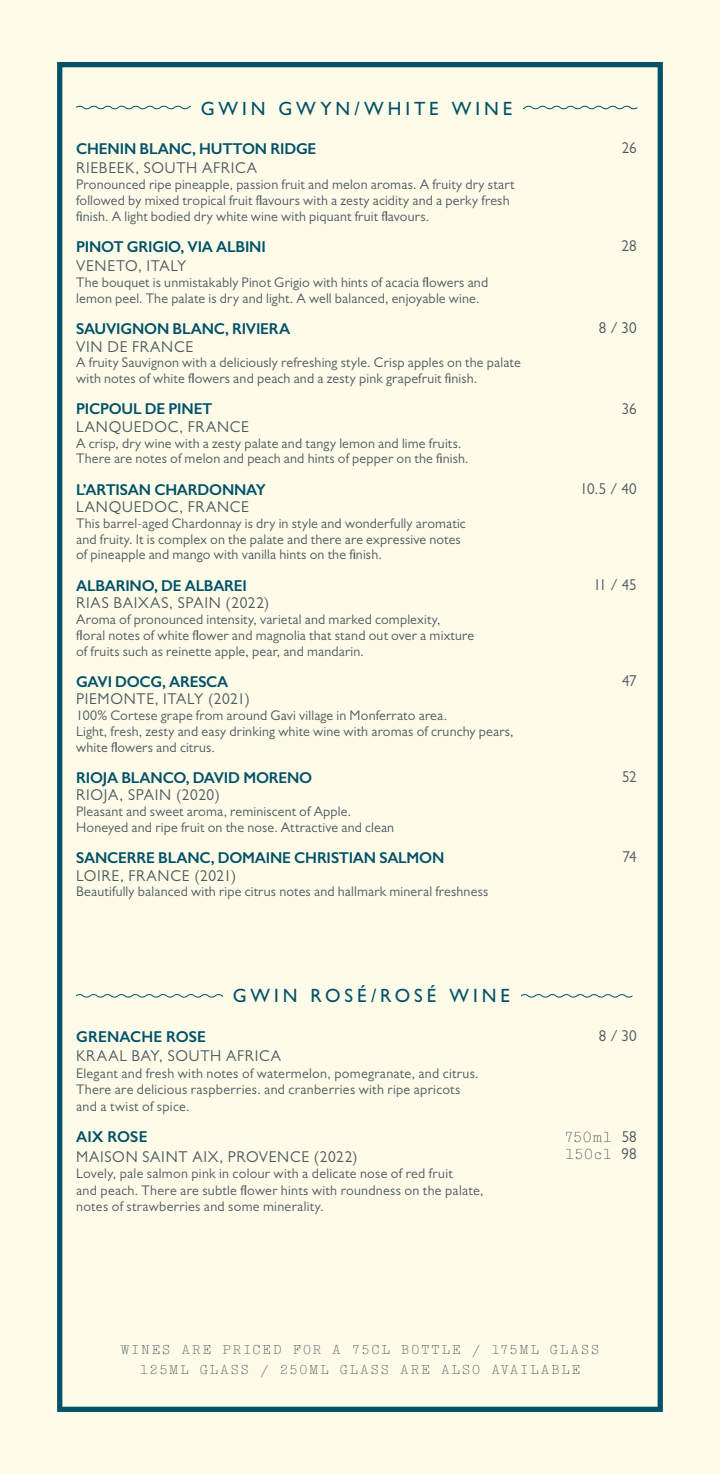
<style>
.page{position:relative;width:720px;height:1474px;background:#fff}
.page>*{position:absolute;margin:0;border:0;box-sizing:border-box;transform-origin:0 0}
.t1{font:500 19.25px "Gill Sans MT Pro";letter-spacing:.21em;color:#005169}
.t2{font:600 15.75px/17.5px "Gill Sans";letter-spacing:-.015em;color:#005169}
.t3{font:15.75px/17.5px "Gill Sans MT Pro";letter-spacing:.045em;color:#4d5b61}
.t4{font:15.75px "Gill Sans MT Pro";letter-spacing:.045em;color:#4d5b61;scale:.96 1}
.t5{font:15.75px "Typewriter Elite";letter-spacing:.01em;color:#4d5b61}
.Body_copy{font:14px/15.8px "Gill Sans MT Pro";letter-spacing:.01em;color:#4d5b61}
.t6{font:14px "Typewriter Elite";letter-spacing:.125em;color:#4d5b61}
.s1{font-family:"Gill Sans MT Pro";font-weight:400;color:#4d5b61}
.s2{font-family:"Gill Sans";font-weight:600;color:#005169}
.s3{font-family:"Gill Sans MT Pro"}
</style>
<div class="page">
<div style="left:0;top:0;width:719px;height:1473px;background:#fefbe9"></div>
<div style="left:57px;top:62px;width:605px;height:1349px;border:5px solid #005169"></div>
<svg style="left:76px;top:105px;width:562px;height:5px"></svg>
<div style="left:191px;top:101px;width:331px;height:13px;background:#fefbe9"></div>
<svg style="left:76px;top:994px;width:557px;height:4px"></svg>
<div style="left:223px;top:989px;width:297px;height:13px;background:#fefbe9"></div>
<p class="t1" style="left:201px;top:97px;width:313px">GWIN GWYN/WHITE WINE</p>
<p class="t2" style="left:76px;top:139px;width:241px;line-height:19.2px">CHENIN BLANC, HUTTON RIDGE<br><span class="s1">RIEBEEK, SOUTH AFRICA</span></p>
<p class="Body_copy" style="left:76px;top:176px;width:439px">Pronounced ripe pineapple, passion fruit and melon aromas. A fruity dry start followed by mixed tropical fruit flavours with a zesty acidity and a perky fresh finish. A light bodied dry white wine with piquant fruit flavours.</p>
<p class="t2" style="left:76px;top:237px;width:191px;line-height:19.2px">PINOT GRIGIO, VIA ALBINI<br><span class="s1">VENETO, ITALY</span></p>
<p class="Body_copy" style="left:76px;top:274px;width:413px">The bouquet is unmistakably Pinot Grigio with hints of acacia flowers and lemon peel. The palate is dry and light. A well balanced, enjoyable wine.</p>
<p class="t2" style="left:76px;top:320px;width:215px">SAUVIGNON BLANC, RIVIERA</p>
<p class="t3" style="left:76px;top:337px;width:118px">VIN DE FRANCE</p>
<p class="Body_copy" style="left:76px;top:354px;width:446px">A fruity Sauvignon with a deliciously refreshing style. Crisp apples on the palate with notes of white flowers and peach and a zesty pink grapefruit finish.</p>
<p class="t3" style="left:76px;top:400px;width:174px"><span class="s2">PICPOUL DE PINET<br></span>LANQUEDOC, FRANCE</p>
<p class="Body_copy" style="left:76px;top:435px;width:393px">A crisp, dry wine with a zesty palate and tangy lemon and lime fruits.<br>There are notes of melon and peach and hints of pepper on the finish.</p>
<p class="t2" style="left:76px;top:480px;width:191px">L’ARTISAN CHARDONNAY<br><span class="s1">LANQUEDOC, FRANCE</span></p>
<p class="Body_copy" style="left:76px;top:515px;width:391px">This barrel-aged Chardonnay is dry in style and wonderfully aromatic and fruity. It is complex on the palate and there are expressive notes of pineapple and mango with vanilla hints on the finish.</p>
<p class="t3" style="left:76px;top:576px;width:194px"><span class="s2">ALBARINO, DE ALBAREI<br></span>RIAS BAIXAS, SPAIN (2022)</p>
<p class="Body_copy" style="left:76px;top:611px;width:399px">Aroma of pronounced intensity, varietal and marked complexity,<br>floral notes of white flower and magnolia that stand out over a mixture of fruits such as reinette apple, pear, and mandarin.</p>
<p class="t3" style="left:76px;top:672px;width:175px"><span class="s2">GAVI DOCG, ARESCA<br></span>PIEMONTE, ITALY (2021)</p>
<p class="Body_copy" style="left:76px;top:707px;width:439px">100% Cortese grape from around Gavi village in Monferrato area.<br>Light, fresh, zesty and easy drinking white wine with aromas of crunchy pears, white flowers and citrus.</p>
<p class="t2" style="left:76px;top:768px;width:237px">RIOJA BLANCO, DAVID MORENO<br><span class="s1">RIOJA, SPAIN (2020)</span></p>
<p class="Body_copy" style="left:76px;top:803px;width:319px">Pleasant and sweet aroma, reminiscent of Apple.<br>Honeyed and ripe fruit on the nose. Attractive and clean</p>
<p class="t2" style="left:76px;top:849px;width:369px">SANCERRE BLANC, DOMAINE CHRISTIAN SALMON<br><span class="s1">LOIRE, FRANCE (2021)</span></p>
<p class="Body_copy" style="left:76px;top:883px;width:413px">Beautifully balanced with ripe citrus notes and hallmark mineral freshness</p>
<p class="t1" style="left:233px;top:984px;width:279px">GWIN ROSÉ/ROSÉ WINE</p>
<p class="t3" style="left:76px;top:1026px;width:206px;line-height:19.2px"><span class="s2">GRENACHE ROSE<br></span>KRAAL BAY, SOUTH AFRICA</p>
<p class="Body_copy" style="left:76px;top:1064px;width:404px;line-height:16.6px">Elegant and fresh with notes of watermelon, pomegranate, and citrus.<br>There are delicious raspberries. and cranberries with ripe apricots and a twist of spice.</p>
<p class="t3" style="left:76px;top:1127px;width:283px;line-height:19.2px"><span class="s2">AIX ROSE<br></span>MAISON SAINT AIX, PROVENCE (2022)</p>
<p class="Body_copy" style="left:76px;top:1165px;width:408px;line-height:16.6px">Lovely, pale salmon pink in colour with a delicate nose of red fruit<br>and peach. There are subtle flower hints with roundness on the palate, notes of strawberries and some minerality.</p>
<p class="t4" style="left:621px;top:139px;width:17px">26</p>
<p class="t3" style="left:621px;top:237px;width:17px">28</p>
<p class="t4" style="left:598px;top:319px;width:41px">8 / 30</p>
<p class="t4" style="left:621px;top:399px;width:17px">36</p>
<p class="t4" style="left:580px;top:479px;width:60px">10.5 / 40</p>
<p class="t4" style="left:593px;top:575px;width:47px">11 / 45</p>
<p class="t4" style="left:621px;top:671px;width:17px">47</p>
<p class="t4" style="left:621px;top:767px;width:17px">52</p>
<p class="t4" style="left:622px;top:847px;width:16px">74</p>
<p class="t4" style="left:598px;top:1026px;width:41px">8 / 30</p>
<p class="t5" style="left:564px;top:1127px;width:74px">750ml <span class="s3">58</span></p>
<p class="t5" style="left:565px;top:1145px;width:73px">150cl <span class="s3">98</span></p>
<p class="t6" style="left:121px;top:1341px;width:479px">WINES ARE PRICED FOR A 75CL BOTTLE / 175ML GLASS</p>
<p class="t6" style="left:140px;top:1361px;width:442px">125ML GLASS / 250ML GLASS ARE ALSO AVAILABLE</p>
</div>
